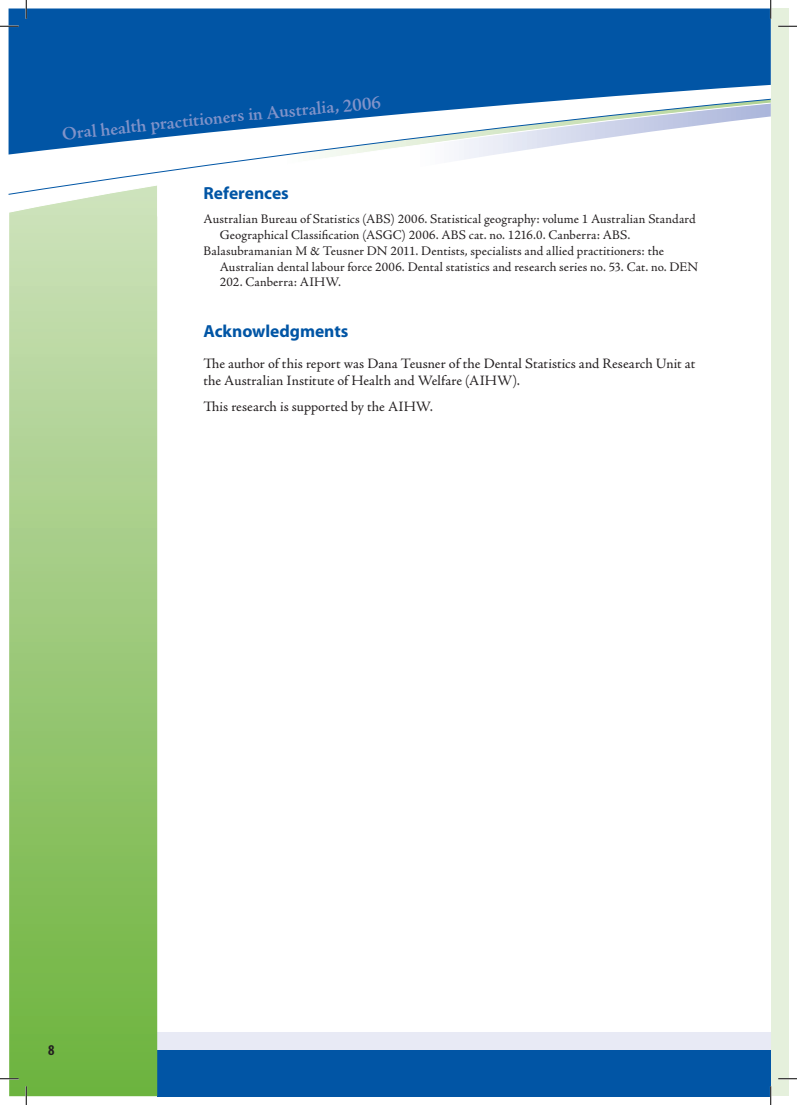
<style>
.page{position:relative;width:797px;height:1105px;background:#fff}
.page>*{position:absolute;margin:0;border:0;box-sizing:border-box;transform-origin:0 0}
.t1{font:600 18.75px "Adobe Jenson Pro";color:#8193c9}
.Heading_1{font:700 17.5px "Myriad Pro";letter-spacing:-.005em;color:#0155a5}
.t2{font:700 condensed 15px "Myriad Pro";color:#231f20}
.Body_text{font:14.38px/17.5px "Adobe Jenson Pro";letter-spacing:.005em;color:#231f20}
.References{font:13.12px/15.8px "Adobe Jenson Pro";letter-spacing:.01em;color:#231f20}
</style>
<div class="page">
<div style="left:157px;top:1032px;width:613px;height:18px;background:#e8eaf5"></div>
<div style="left:157px;top:1050px;width:613px;height:46px;background:#0155a5"></div>
<svg style="left:9px;top:213px;width:148px;height:883px;background:#9bc97a"></svg>
<div style="left:9px;top:9px;width:761px;height:90px;background:#0155a5"></div>
<svg style="left:9px;top:195px;width:148px;height:18px"></svg>
<svg style="left:9px;top:99px;width:761px;height:96px"></svg>
<div style="left:771px;top:9px;width:17px;height:1087px;background:#e5f0dc"></div>
<svg style="left:0;top:25px;width:19px;height:2px"></svg>
<svg style="left:0;top:1078px;width:19px;height:1px"></svg>
<svg style="left:778px;top:1078px;width:19px;height:1px"></svg>
<svg style="left:25px;top:0;width:2px;height:19px"></svg>
<svg style="left:25px;top:1086px;width:2px;height:19px"></svg>
<svg style="left:770px;top:0;width:27px;height:122px"></svg>
<svg style="left:770px;top:1086px;width:1px;height:19px"></svg>
<p class="t1" style="left:252px;top:103px;width:135px;rotate:-5deg">O O OOOOOOOOOOOOO</p>
<p class="t1" style="left:61px;top:123px;width:203px;rotate:-6deg">O OOOOOOOOO OOOOOOOOOOOOO O</p>
<p class="Heading_1" style="left:203px;top:182px;width:87px">References</p>
<p class="References" style="left:220px;top:212px;width:477px;text-indent:-16px">Australian Bureau of Statistics (ABS) 2006. Statistical geography: volume 1 Australian Standard<br>Geographical Classification (ASGC) 2006. ABS cat. no. 1216.0. Canberra: ABS.</p>
<p class="References" style="left:220px;top:243px;width:480px;text-indent:-16px">Balasubramanian M &amp; Teusner DN 2011. Dentists, specialists and allied practitioners: the<br>Australian dental labour force 2006. Dental statistics and research series no. 53. Cat. no. DEN<br>202. Canberra: AIHW.</p>
<p class="Heading_1" style="left:203px;top:320px;width:146px">Acknowledgments</p>
<p class="Body_text" style="left:203px;top:355px;width:493px">The author of this report was Dana Teusner of the Dental Statistics and Research Unit at the Australian Institute of Health and Welfare (AIHW).</p>
<p class="Body_text" style="left:203px;top:398px;width:231px">This research is supported by the AIHW.</p>
<p class="t2" style="left:48px;top:1041px;width:8px">8</p>
</div>
